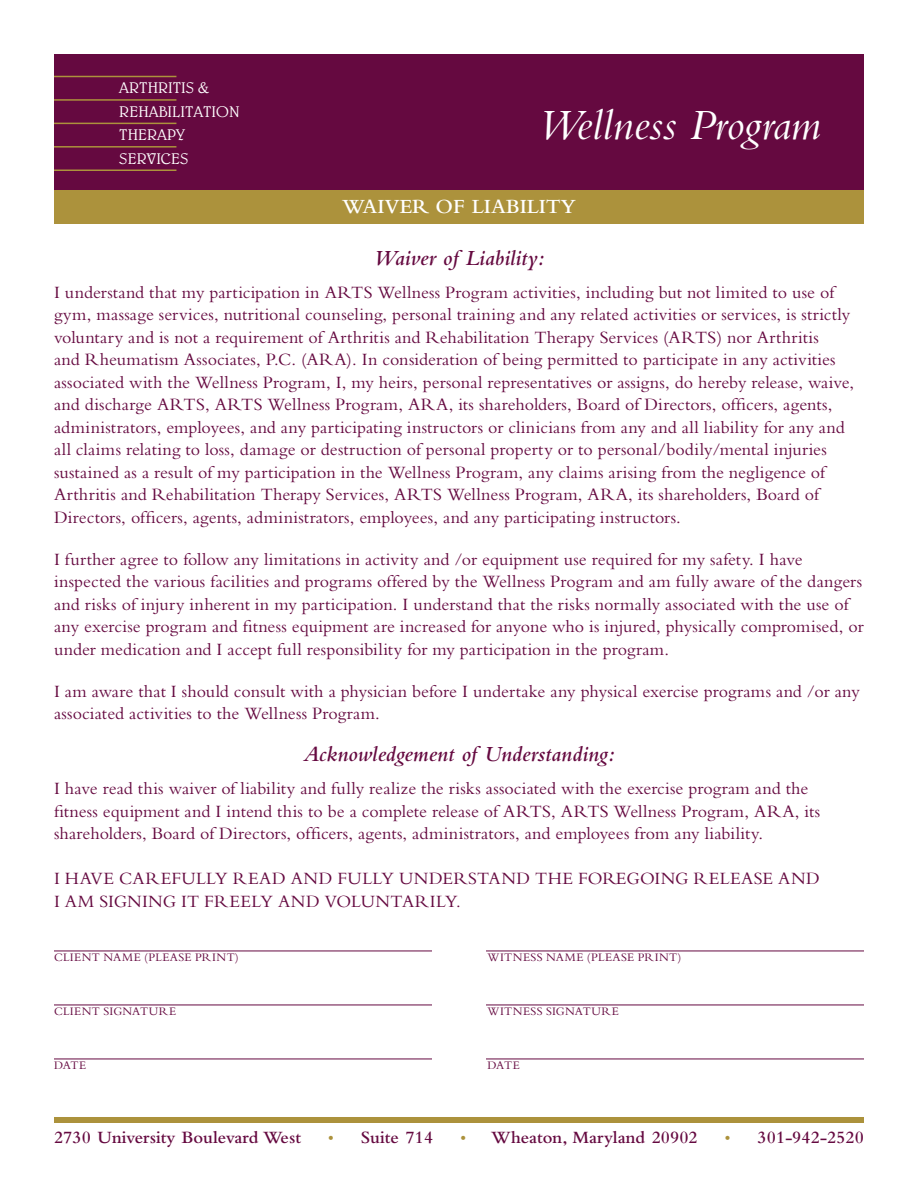
<style>
.page{position:relative;width:918px;height:1188px;background:#fff}
.page>*{position:absolute;margin:0;border:0;box-sizing:border-box;transform-origin:0 0}
.t1{font:italic 45px "Bembo";color:#fff}
.t2{font:italic 600 22.5px "Bembo";color:#650940}
.t3{font:600 21px "Bembo";color:#fff}
.t4{font:18px/22.5px "Bembo";letter-spacing:.005em;color:#650940}
.t5{font:600 18px "Bembo";color:#650940}
.t6{font:300 15.6px/23.4px "Belwe";color:#fff}
.t7{font:12px "Bembo";letter-spacing:.03em;color:#650940}
.s1{color:#ac923c}
</style>
<div class="page">
<div style="left:54px;top:54px;width:810px;height:136px;background:#650940"></div>
<hr style="left:54px;top:76px;width:122px;height:1px;background:#ac923c">
<hr style="left:54px;top:99px;width:122px;height:2px;background:#ac923c">
<hr style="left:54px;top:123px;width:122px;height:1px;background:#ac923c">
<hr style="left:54px;top:146px;width:122px;height:2px;background:#ac923c">
<hr style="left:54px;top:170px;width:122px;height:1px;background:#ac923c">
<div style="left:54px;top:1117px;width:810px;height:6px;background:#ac923c"></div>
<div style="left:54px;top:190px;width:810px;height:33px;background:#ac923c"></div>
<hr style="left:54px;top:951px;width:810px;height:1px;background:#650940">
<hr style="left:54px;top:1005px;width:810px;height:1px;background:#650940">
<hr style="left:54px;top:1059px;width:810px;height:1px;background:#650940">
<div style="left:432px;top:945px;width:54px;height:125px;background:#fff"></div>
<p class="t6" style="left:119px;top:76px;width:122px">ARTHRITIS &amp;<br>REHABILITATION<br>THERAPY<br>SERVICES</p>
<p class="t1" style="left:538px;top:99px;width:285px">Wellness Program</p>
<p class="t3" style="left:342px;top:195px;width:236px">WAIVER OF LIABILITY</p>
<p class="t2" style="left:374px;top:245px;width:172px">Waiver of Liability:</p>
<p class="t4" style="left:54px;top:281px;width:802px">I understand that my participation in ARTS Wellness Program activities, including but not limited to use of gym, massage services, nutritional counseling, personal training and any related activities or services, is strictly voluntary and is not a requirement of Arthritis and Rehabilitation Therapy Services (ARTS) nor Arthritis<br>and Rheumatism Associates, P.C. (ARA). In consideration of being permitted to participate in any activities associated with the Wellness Program, I, my heirs, personal representatives or assigns, do hereby release, waive, and discharge ARTS, ARTS Wellness Program, ARA, its shareholders, Board of Directors, officers, agents, administrators, employees, and any participating instructors or clinicians from any and all liability for any and all claims relating to loss, damage or destruction of personal property or to personal/bodily/mental injuries sustained as a result of my participation in the Wellness Program, any claims arising from the negligence of Arthritis and Rehabilitation Therapy Services, ARTS Wellness Program, ARA, its shareholders, Board of Directors, officers, agents, administrators, employees, and any participating instructors.</p>
<p class="t4" style="left:54px;top:548px;width:811px">I further agree to follow any limitations in activity and /or equipment use required for my safety. I have inspected the various facilities and programs offered by the Wellness Program and am fully aware of the dangers and risks of injury inherent in my participation. I understand that the risks normally associated with the use of any exercise program and fitness equipment are increased for anyone who is injured, physically compromised, or under medication and I accept full responsibility for my participation in the program.</p>
<p class="t4" style="left:54px;top:680px;width:807px">I am aware that I should consult with a physician before I undertake any physical exercise programs and /or any associated activities to the Wellness Program.</p>
<p class="t2" style="left:303px;top:742px;width:313px">Acknowledgement of Understanding:</p>
<p class="t4" style="left:54px;top:777px;width:768px">I have read this waiver of liability and fully realize the risks associated with the exercise program and the fitness equipment and I intend this to be a complete release of ARTS, ARTS Wellness Program, ARA, its shareholders, Board of Directors, officers, agents, administrators, and employees from any liability.</p>
<p class="t4" style="left:54px;top:867px;width:767px">I HAVE CAREFULLY READ AND FULLY UNDERSTAND THE FOREGOING RELEASE AND<br>I AM SIGNING IT FREELY AND VOLUNTARILY.</p>
<p class="t7" style="left:54px;top:950px;width:186px">CLIENT NAME (PLEASE PRINT)</p>
<p class="t7" style="left:488px;top:950px;width:196px">WITNESS NAME (PLEASE PRINT)</p>
<p class="t7" style="left:54px;top:1004px;width:124px">CLIENT SIGNATURE</p>
<p class="t7" style="left:488px;top:1004px;width:133px">WITNESS SIGNATURE</p>
<p class="t7" style="left:54px;top:1058px;width:34px">DATE</p>
<p class="t7" style="left:488px;top:1058px;width:34px">DATE</p>
<p class="t5" style="left:54px;top:1127px;width:249px">2730 University Boulevard West</p>
<p class="t5" style="left:328px;top:1127px;width:107px"><span class="s1">•</span> Suite 714</p>
<p class="t5" style="left:460px;top:1127px;width:239px"><span class="s1">•</span> Wheaton, Maryland 20902</p>
<p class="t5" style="left:725px;top:1127px;width:141px"><span class="s1">•</span> 301-942-2520</p>
</div>
